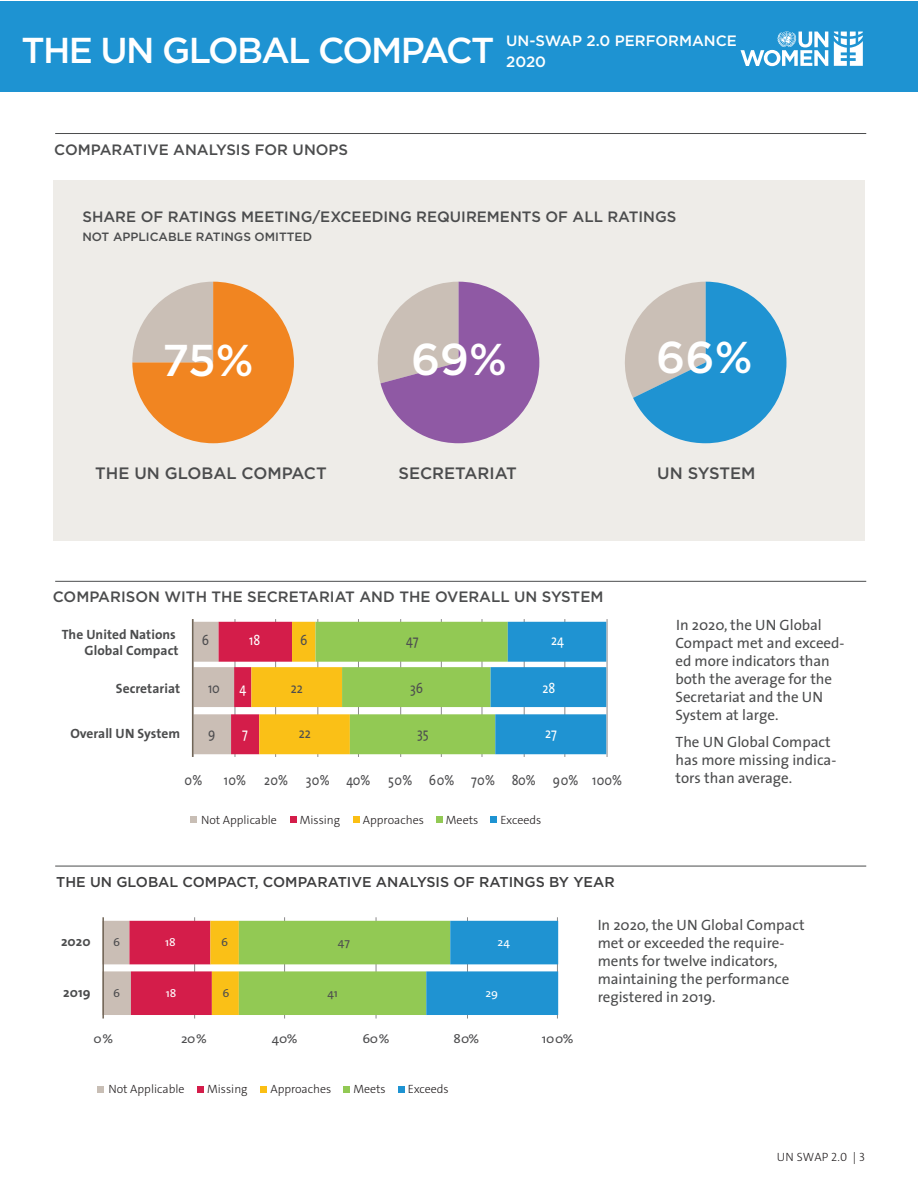
<style>
.page{position:relative;width:918px;height:1188px;background:#fff}
.page>*{position:absolute;margin:0;border:0;box-sizing:border-box;transform-origin:0 0}
.t1{font:500 44.55px "Gotham";color:#fff}
.t2{font:500 36px "Gotham";letter-spacing:-.045em;color:#fff}
.t3{font:500 16.5px "Gotham";color:#4b4c4d}
.t4{font:15px/18px "The Sans";color:#4b4c4d}
.t5{font:500 15px "Gotham";color:#4b4c4d}
.t6{font:500 15px/21px "Gotham";color:#fff}
.t7{font:14.55px "The Sans";letter-spacing:.035em;color:#4d4d4f;scale:.86 1}
.t8{font:14.55px "The Sans";letter-spacing:.01em;color:#4d4d4f;scale:.86 1}
.t9{font:14.55px "The Sans";color:#fff;scale:.86 1}
.t10{font:500 14.25px "Gotham";color:#3e3e3f}
.t11{font:700 13.5px/16.2px "The Sans";letter-spacing:.005em;color:#4b4c4d;text-align:right}
.t12{font:12.6px "The Sans";color:#4d4d4f;scale:1.07 1}
.t13{font:300 12px "The Sans C4 s";color:#231f20}
.t14{font:500 12px "Gotham";color:#4b4c4d}
.t15{font:11.25px "The Sans";color:#4d4d4f;scale:1.07 1}
.t16{font:11.25px "The Sans";color:#fff;scale:1.07 1}
</style>
<div class="page">
<div style="left:53px;top:180px;width:812px;height:360px;background:#eeece8"></div>
<hr style="left:55px;top:581px;width:811px;height:1px;background:#4b4c4d">
<hr style="left:55px;top:133px;width:811px;height:1px;background:#4b4c4d">
<hr style="left:55px;top:866px;width:811px;height:1px;background:#4b4c4d">
<svg style="left:132px;top:282px;width:162px;height:161px"></svg>
<svg style="left:377px;top:282px;width:162px;height:161px"></svg>
<svg style="left:625px;top:282px;width:161px;height:161px"></svg>
<div style="left:0;top:1px;width:918px;height:90px;background:#1e93d2"></div>
<svg style="left:741px;top:31px;width:87px;height:35px"></svg>
<svg style="left:834px;top:32px;width:29px;height:34px"></svg>
<div style="left:190px;top:816px;width:7px;height:7px;background:#c8beb5"></div>
<div style="left:290px;top:816px;width:7px;height:7px;background:#d41d4a"></div>
<div style="left:353px;top:816px;width:7px;height:7px;background:#fbbf14"></div>
<div style="left:436px;top:816px;width:7px;height:7px;background:#92c954"></div>
<div style="left:490px;top:816px;width:7px;height:7px;background:#1e93d2"></div>
<div style="left:97px;top:1086px;width:7px;height:7px;background:#c8beb5"></div>
<div style="left:197px;top:1086px;width:7px;height:7px;background:#d41d4a"></div>
<div style="left:260px;top:1086px;width:7px;height:7px;background:#fbbf14"></div>
<div style="left:343px;top:1086px;width:7px;height:7px;background:#92c954"></div>
<div style="left:398px;top:1086px;width:7px;height:7px;background:#1e93d2"></div>
<hr style="left:235px;top:619px;width:1px;height:138px;background:#8a898a">
<hr style="left:275px;top:619px;width:1px;height:138px;background:#8a898a">
<hr style="left:317px;top:619px;width:1px;height:138px;background:#8a898a">
<hr style="left:358px;top:619px;width:1px;height:138px;background:#8a898a">
<hr style="left:400px;top:619px;width:1px;height:138px;background:#8a898a">
<hr style="left:441px;top:619px;width:1px;height:138px;background:#8a898a">
<hr style="left:482px;top:619px;width:1px;height:138px;background:#8a898a">
<hr style="left:524px;top:619px;width:1px;height:138px;background:#8a898a">
<hr style="left:564px;top:619px;width:1px;height:138px;background:#8a898a">
<hr style="left:607px;top:619px;width:1px;height:138px;background:#8a898a">
<svg style="left:194px;top:622px;width:412px;height:132px;background:#9ab07f"></svg>
<hr style="left:192px;top:619px;width:2px;height:138px;background:#716557">
<hr style="left:194px;top:917px;width:1px;height:102px;background:#8a898a">
<hr style="left:284px;top:917px;width:1px;height:102px;background:#8a898a">
<hr style="left:376px;top:917px;width:1px;height:102px;background:#8a898a">
<hr style="left:467px;top:917px;width:1px;height:102px;background:#8a898a">
<hr style="left:557px;top:917px;width:1px;height:102px;background:#8a898a">
<svg style="left:104px;top:921px;width:454px;height:94px;background:#92a27f"></svg>
<hr style="left:102px;top:917px;width:2px;height:102px;background:#716557">
<h2 class="t2" style="left:22px;top:27px;width:474px">THE UN GLOBAL COMPACT</h2>
<p class="t6" style="left:506px;top:30px;width:232px">UN-SWAP 2.0 PERFORMANCE<br>2020</p>
<p class="t5" style="left:54px;top:140px;width:295px">COMPARATIVE ANALYSIS FOR UNOPS</p>
<p class="t5" style="left:82px;top:207px;width:596px">SHARE OF RATINGS MEETING/EXCEEDING REQUIREMENTS OF ALL RATINGS</p>
<p class="t14" style="left:82px;top:229px;width:231px">NOT APPLICABLE RATINGS OMITTED</p>
<h1 class="t1" style="left:162px;top:332px;width:93px">75%</h1>
<h1 class="t1" style="left:411px;top:330px;width:97px">69%</h1>
<h1 class="t1" style="left:656px;top:328px;width:98px">66%</h1>
<p class="t3" style="left:95px;top:462px;width:233px">THE UN GLOBAL COMPACT</p>
<p class="t3" style="left:399px;top:462px;width:120px">SECRETARIAT</p>
<p class="t3" style="left:657px;top:462px;width:100px">UN SYSTEM</p>
<p class="t5" style="left:53px;top:587px;width:552px">COMPARISON WITH THE SECRETARIAT AND THE OVERALL UN SYSTEM</p>
<p class="t11" style="left:62px;top:626px;width:118px">The United Nations<br>Global Compact</p>
<p class="t11" style="left:116px;top:680px;width:66px">Secretariat</p>
<p class="t11" style="left:70px;top:725px;width:111px">Overall UN System</p>
<p class="t8" style="left:202px;top:628px;width:10px">6</p>
<p class="t9" style="left:249px;top:628px;width:14px">18</p>
<p class="t8" style="left:208px;top:676px;width:15px">10</p>
<p class="t9" style="left:240px;top:676px;width:9px">4</p>
<p class="t8" style="left:208px;top:721px;width:10px">9</p>
<p class="t9" style="left:242px;top:721px;width:8px">7</p>
<p class="t8" style="left:300px;top:628px;width:10px">6</p>
<p class="t8" style="left:291px;top:676px;width:16px">22</p>
<p class="t8" style="left:299px;top:721px;width:16px">22</p>
<p class="t8" style="left:406px;top:628px;width:16px">47</p>
<p class="t8" style="left:410px;top:676px;width:17px">36</p>
<p class="t8" style="left:417px;top:721px;width:15px">35</p>
<p class="t9" style="left:551px;top:628px;width:16px">24</p>
<p class="t9" style="left:542px;top:676px;width:17px">28</p>
<p class="t9" style="left:545px;top:721px;width:15px">27</p>
<p class="t8" style="left:185px;top:768px;width:22px">0%</p>
<p class="t7" style="left:224px;top:768px;width:465px">10% 20% 30% 40% 50% 60% 70% 80% 90% 100%</p>
<p class="t13" style="left:201px;top:812px;width:78px">Not Applicable</p>
<p class="t13" style="left:300px;top:812px;width:42px">Missing</p>
<p class="t13" style="left:363px;top:812px;width:62px">Approaches</p>
<p class="t13" style="left:446px;top:812px;width:34px">Meets</p>
<p class="t13" style="left:500px;top:812px;width:42px">Exceeds</p>
<p class="t10" style="left:56px;top:873px;width:560px">THE UN GLOBAL COMPACT, COMPARATIVE ANALYSIS OF RATINGS BY YEAR</p>
<p class="t4" style="left:675px;top:615px;width:171px">In 2020, the UN Global<br>Compact met and exceed&shy;ed more indicators than both the average for the<br>Secretariat and the UN<br>System at large.</p>
<p class="t4" style="left:675px;top:732px;width:162px">The UN Global Compact has more missing indica&shy;tors than average.</p>
<p class="t11" style="left:61px;top:933px;width:31px">2020</p>
<p class="t11" style="left:63px;top:984px;width:29px">2019</p>
<p class="t15" style="left:113px;top:933px;width:8px">6</p>
<p class="t15" style="left:113px;top:984px;width:8px">6</p>
<p class="t16" style="left:165px;top:933px;width:11px">18</p>
<p class="t16" style="left:166px;top:984px;width:11px">18</p>
<p class="t15" style="left:221px;top:933px;width:8px">6</p>
<p class="t15" style="left:222px;top:984px;width:8px">6</p>
<p class="t15" style="left:338px;top:933px;width:13px">47</p>
<p class="t15" style="left:327px;top:984px;width:11px">41</p>
<p class="t16" style="left:498px;top:933px;width:13px">24</p>
<p class="t16" style="left:485px;top:984px;width:13px">29</p>
<p class="t12" style="left:94px;top:1028px;width:20px">0%</p>
<p class="t12" style="left:181px;top:1028px;width:26px">20%</p>
<p class="t12" style="left:272px;top:1028px;width:26px">40%</p>
<p class="t12" style="left:362px;top:1028px;width:27px">60%</p>
<p class="t12" style="left:454px;top:1028px;width:26px">80%</p>
<p class="t12" style="left:542px;top:1028px;width:31px">100%</p>
<p class="t13" style="left:108px;top:1082px;width:78px">Not Applicable</p>
<p class="t13" style="left:207px;top:1082px;width:42px">Missing</p>
<p class="t13" style="left:270px;top:1082px;width:62px">Approaches</p>
<p class="t13" style="left:353px;top:1082px;width:34px">Meets</p>
<p class="t13" style="left:408px;top:1082px;width:42px">Exceeds</p>
<p class="t4" style="left:598px;top:915px;width:208px">In 2020, the UN Global Compact met or exceeded the require&shy;ments for twelve indicators, maintaining the performance registered in 2019.</p>
<p class="t13" style="left:777px;top:1149px;width:89px">UN SWAP 2.0 | 3</p>
</div>
